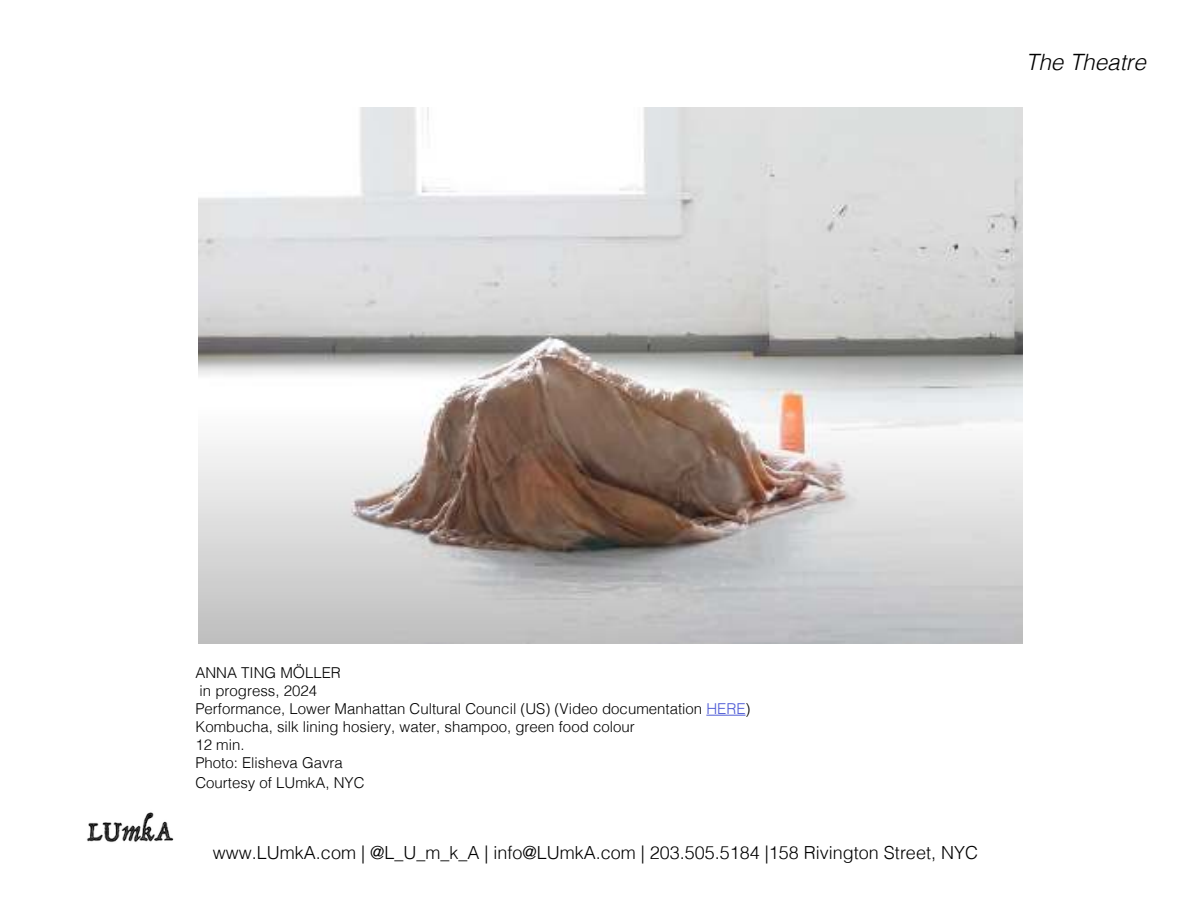
<style>
.page{position:relative;width:1200px;height:900px;background:#fff}
.page>*{position:absolute;margin:0;border:0;box-sizing:border-box;transform-origin:0 0}
.t1{font:italic 300 22.5px "Helvetica";color:#000}
.t2{font:300 18px "Helvetica";color:#000}
.t3{font:300 15px/18px "Helvetica";color:#000}
.s1{font-size:15.75px}
.s2{color:#4f5cd6}
</style>
<div class="page">
<img style="left:86px;top:812px;width:88px;height:31px">
<img style="left:198px;top:108px;width:824px;height:535px">
<hr style="left:706px;top:715px;width:40px;height:1px;background:#4f5cd6">
<h1 class="t1" style="left:1026px;top:54px;width:122px">The Theatre</h1>
<p class="t3" style="left:195px;top:664px;width:557px">ANNA TING M<span class="s1">Ö</span>LLER<br>in progress, 2024<br>Performance, Lower Manhattan Cultural Council (US) (Video documentation <span class="s2">HERE</span>)<br>Kombucha, silk lining hosiery, water, shampoo, green food colour<br>12 min.<br>Photo: Elisheva Gavra</p>
<p class="t3" style="left:195px;top:774px;width:171px">Courtesy of LUmkA, NYC</p>
<p class="t2" style="left:213px;top:843px;width:767px">www.LUmkA.com | @L_U_m_k_A | info@LUmkA.com | 203.505.5184 |158 Rivington Street, NYC</p>
</div>
